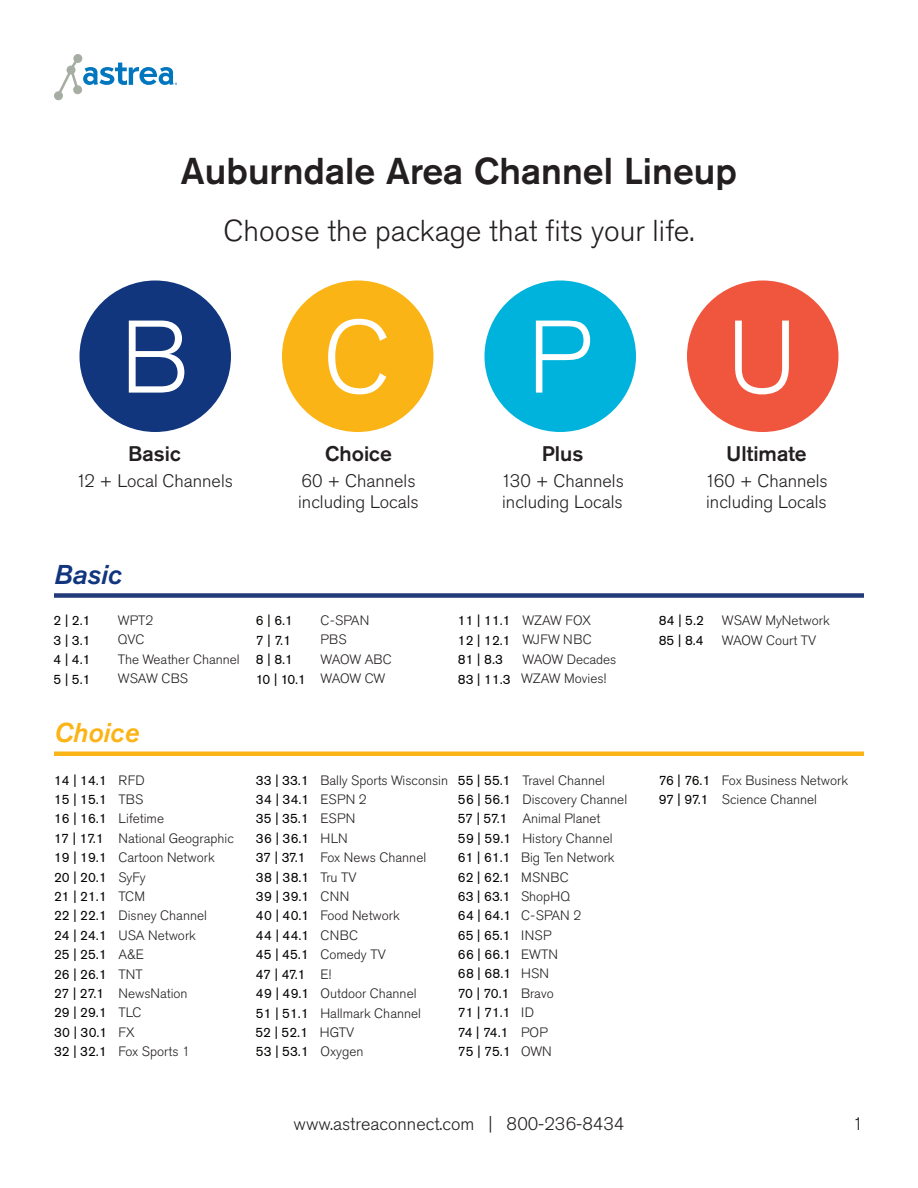
<style>
.page{position:relative;width:918px;height:1188px;background:#fff}
.page>*{position:absolute;margin:0;border:0;box-sizing:border-box;transform-origin:0 0}
.t1{font:300 102px "Akzidenz Grotesk Std";color:#fff}
.t2{font:500 37.05px "Akzidenz Grotesk Std";color:#231f20}
.t3{font:300 30px "Akzidenz Grotesk Std";color:#231f20}
.t4{font:italic 500 27px "Akzidenz Grotesk Std";color:#fbb416}
.t5{font:italic 500 27px "Akzidenz Grotesk Std";color:#11367e}
.t6{font:500 21px "Akzidenz Grotesk Std";color:#231f20}
.t7{font:300 18px/21.6px "Akzidenz Grotesk Std";color:#231f20}
.t8{font:300 13.5px/19.4px "Akzidenz Grotesk Std";color:#231f20}
.t9{font:13.5px/19.4px "Akzidenz Grotesk Std";color:#040503}
.s1{font-weight:400;color:#040503}
.s2{font-weight:300;color:#231f20}
</style>
<div class="page">
<div style="left:54px;top:593px;width:810px;height:5px;background:#233b7a"></div>
<hr style="left:54px;top:752px;width:810px;height:4px;background:#fbb416">
<div style="left:282px;top:280px;width:152px;height:152px;background:#fbb416;border-radius:50%"></div>
<div style="left:80px;top:280px;width:151px;height:152px;background:#11367e;border-radius:50%"></div>
<div style="left:484px;top:280px;width:152px;height:152px;background:#00b3dc;border-radius:50%"></div>
<div style="left:687px;top:280px;width:151px;height:152px;background:#f0553e;border-radius:50%"></div>
<svg style="left:54px;top:54px;width:123px;height:46px"></svg>
<h2 class="t2" style="left:181px;top:148px;width:558px">Auburndale Area Channel Lineup</h2>
<h3 class="t3" style="left:224px;top:213px;width:472px">Choose the package that fits your life.</h3>
<h1 class="t1" style="left:121px;top:300px;width:70px">B</h1>
<h1 class="t1" style="left:323px;top:300px;width:70px">C</h1>
<h1 class="t1" style="left:528px;top:300px;width:65px">P</h1>
<h1 class="t1" style="left:727px;top:300px;width:72px">U</h1>
<h3 class="t6" style="left:128px;top:441px;width:54px">Basic</h3>
<h3 class="t7" style="left:76px;top:470px;width:158px">12 + Local Channels</h3>
<h3 class="t6" style="left:325px;top:441px;width:68px">Choice</h3>
<h3 class="t7" style="left:298px;top:470px;width:122px">60 + Channels including Locals</h3>
<h3 class="t6" style="left:542px;top:441px;width:43px">Plus</h3>
<h3 class="t7" style="left:501px;top:470px;width:124px">130 + Channels including Locals</h3>
<h3 class="t5" style="left:54px;top:559px;width:69px">Basic</h3>
<p class="t9" style="left:53px;top:611px;width:39px">2 | 2.1</p>
<p class="t8" style="left:118px;top:611px;width:37px">WPT2</p>
<p class="t9" style="left:53px;top:630px;width:39px">3 | 3.1</p>
<p class="t8" style="left:118px;top:630px;width:28px">QVC</p>
<p class="t9" style="left:53px;top:650px;width:39px">4 | 4.1</p>
<p class="t8" style="left:118px;top:650px;width:123px">The Weather Channel</p>
<p class="t9" style="left:53px;top:669px;width:39px">5 | 5.1</p>
<p class="t8" style="left:118px;top:669px;width:72px">WSAW CBS</p>
<p class="t9" style="left:256px;top:611px;width:39px">6 | 6.1</p>
<p class="t8" style="left:320px;top:611px;width:50px">C-SPAN</p>
<p class="t9" style="left:256px;top:630px;width:37px">7 | 7.1</p>
<p class="t8" style="left:320px;top:630px;width:28px">PBS</p>
<p class="t9" style="left:256px;top:650px;width:39px">8 | 8.1</p>
<p class="t8" style="left:256px;top:650px;width:137px;line-height:19.8px;text-indent:65px">WAOW ABC<br><span class="s1">10 | 10.1</span> WAOW CW</p>
<p class="t9" style="left:458px;top:611px;width:135px;text-align:justify">11 | 11.1 <span class="s2">WZAW FOX </span>12 | 12.1 <span class="s2">WJFW NBC </span>81 | 8.3</p>
<p class="t8" style="left:458px;top:650px;width:160px;text-indent:65px">WAOW Decades<br><span class="s1">83 | 11.3</span> WZAW Movies!</p>
<h3 class="t4" style="left:54px;top:718px;width:86px">Choice</h3>
<p class="t8" style="left:54px;top:771px;width:181px"><span class="s1">14 | 14.1</span> RFD<br><span class="s1">15 | 15.1</span> TBS<br><span class="s1">16 | 16.1</span> Lifetime<br><span class="s1">17 | 17.1</span> National Geographic<br><span class="s1">19 | 19.1</span> Cartoon Network<br><span class="s1">20 | 20.1</span> SyFy<br><span class="s1">21 | 21.1</span> TCM<br><span class="s1">22 | 22.1</span> Disney Channel<br><span class="s1">24 | 24.1</span> USA Network<br><span class="s1">25 | 25.1</span> A&amp;E<br><span class="s1">26 | 26.1</span> TNT<br><span class="s1">27 | 27.1</span> NewsNation<br><span class="s1">29 | 29.1</span> TLC<br><span class="s1">30 | 30.1</span> FX<br><span class="s1">32 | 32.1</span> Fox Sports 1</p>
<p class="t8" style="left:256px;top:770px;width:194px"><span class="s1">33 | 33.1</span> Bally Sports Wisconsin<br><span class="s1">34 | 34.1</span> ESPN 2<br><span class="s1">35 | 35.1</span> ESPN<br><span class="s1">36 | 36.1</span> HLN<br><span class="s1">37 | 37.1</span> Fox News Channel<br><span class="s1">38 | 38.1</span> Tru TV<br><span class="s1">39 | 39.1</span> CNN<br><span class="s1">40 | 40.1</span> Food Network<br><span class="s1">44 | 44.1</span> CNBC</p>
<p class="t8" style="left:256px;top:945px;width:131px"><span class="s1">45 | 45.1</span> Comedy TV</p>
<p class="t8" style="left:255px;top:964px;width:167px"><span class="s1">47 | 47.1</span> E!<br><span class="s1">49 | 49.1</span> Outdoor Channel<br><span class="s1">51 | 51.1</span> Hallmark Channel<br><span class="s1">52 | 52.1</span> HGTV<br><span class="s1">53 | 53.1</span> Oxygen</p>
<p class="t8" style="left:458px;top:771px;width:171px"><span class="s1">55 | 55.1</span> Travel Channel<br><span class="s1">56 | 56.1</span> Discovery Channel<br><span class="s1">57 | 57.1</span> Animal Planet<br><span class="s1">59 | 59.1</span> History Channel</p>
<p class="t8" style="left:521px;top:868px;width:62px">MSNBC<br>ShopHQ<br>C-SPAN 2<br>INSP<br>EWTN<br>HSN<br>Bravo<br>ID<br>POP<br>OWN</p>
<p class="t9" style="left:458px;top:848px;width:158px">61 | 61.1 <span class="s2">Big Ten Network<br></span>62 | 62.1<br>63 | 63.1<br>64 | 64.1<br>65 | 65.1<br>66 | 66.1<br>68 | 68.1<br>70 | 70.1<br>71 | 71.1<br>74 | 74.1<br>75 | 75.1</p>
<h3 class="t6" style="left:726px;top:441px;width:82px">Ultimate</h3>
<h3 class="t7" style="left:705px;top:470px;width:124px">160 + Channels including Locals</h3>
<p class="t9" style="left:659px;top:611px;width:47px">84 | 5.2</p>
<p class="t8" style="left:722px;top:611px;width:109px">WSAW MyNetwork</p>
<p class="t9" style="left:659px;top:630px;width:47px">85 | 8.4</p>
<p class="t8" style="left:722px;top:631px;width:96px">WAOW Court TV</p>
<p class="t9" style="left:659px;top:770px;width:53px">76 | 76.1<br>97 | 97.1</p>
<p class="t8" style="left:722px;top:771px;width:128px">Fox Business Network<br>Science Channel</p>
<h3 class="t7" style="left:294px;top:1113px;width:332px">www.astreaconnect.com | 800-236-8434</h3>
<h3 class="t7" style="left:853px;top:1113px;width:12px">1</h3>
</div>
